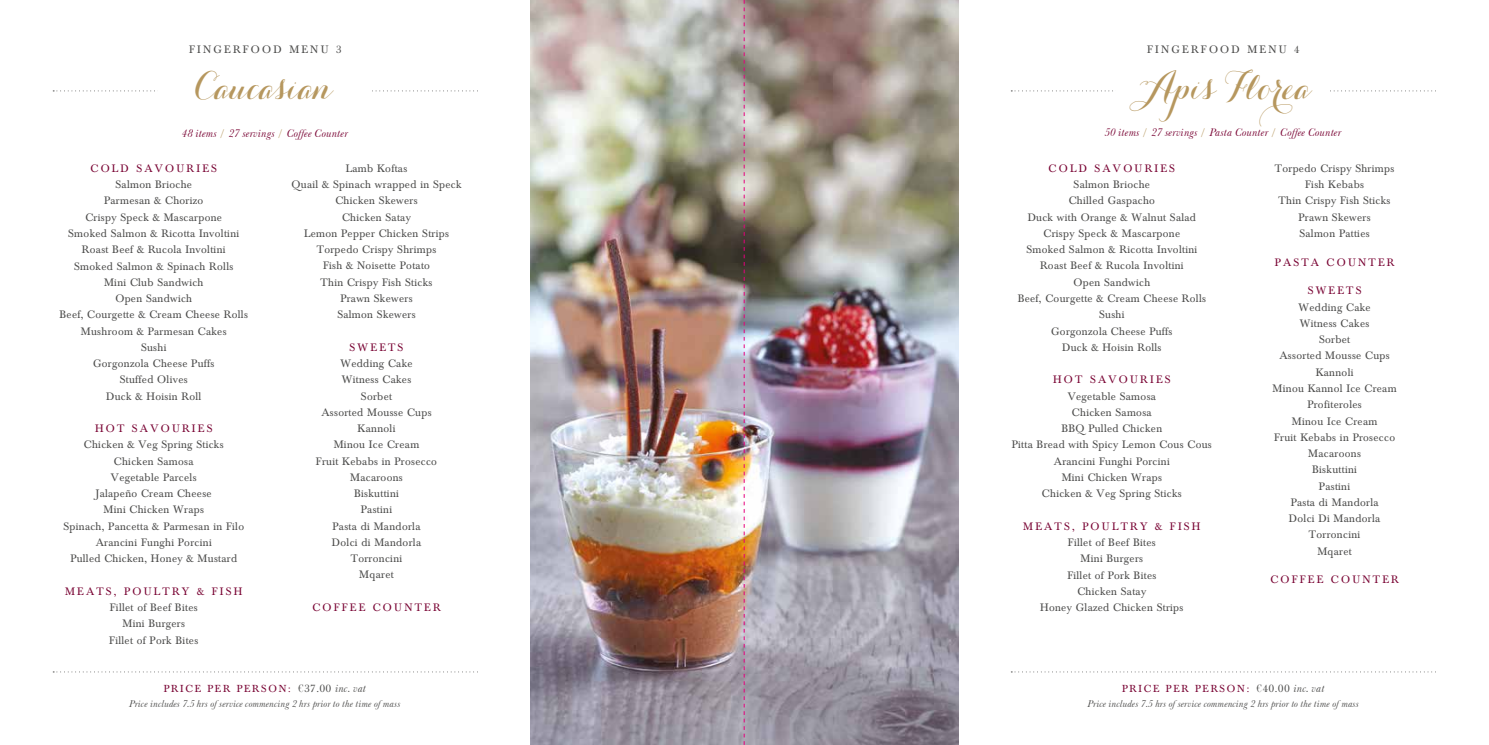
<style>
.page{position:relative;width:1489px;height:745px;background:#fff}
.page>*{position:absolute;margin:0;border:0;box-sizing:border-box;transform-origin:0 0}
.t1{font:italic 900 37.5px "Carolyna Pro";color:#b6975e;scale:.9 1}
.t2{font:11.25px/16.2px "Baskerville";letter-spacing:.03em;color:#4a4a49;text-align:center}
.t3{font:11.25px "Baskerville";letter-spacing:.2em;color:#780232}
.t4{font:italic 11.25px "Baskerville No 2 BT";color:#780232}
.t5{font:11.25px "Baskerville";letter-spacing:.2em;color:#4a4a49}
.t6{font:10.62px "Baskerville";letter-spacing:.17em;color:#780232}
.t7{font:italic 10px "Baskerville No 2 BT";color:#4a4a49}
.s1{color:#b6975e}
.s2{font-family:"Bask Old Face";font-size:11.25px;color:#4a4a49}
.s3{font-size:11.25px;color:#4a4a49}
.s4{font-family:"Baskerville No 2 BT";font-style:italic;font-size:11.25px;color:#4a4a49}
</style>
<div class="page">
<svg style="left:53px;top:91px;width:425px;height:1px"></svg>
<div style="left:158px;top:69px;width:214px;height:49px;background:#fff"></div>
<img style="left:530px;top:0;width:428px;height:744px">
<svg style="left:53px;top:671px;width:425px;height:1px"></svg>
<svg style="left:1011px;top:91px;width:425px;height:1px"></svg>
<div style="left:1116px;top:69px;width:214px;height:49px;background:#fff"></div>
<svg style="left:1011px;top:671px;width:425px;height:1px"></svg>
<svg style="left:743px;top:0;width:1px;height:744px"></svg>
<p class="t5" style="left:189px;top:43px;width:154px">FINGERFOOD MENU 3</p>
<h1 class="t1" style="left:194px;top:64px;width:172px">Caucasian</h1>
<p class="t4" style="left:182px;top:126px;width:167px">48 items <span class="s1">/</span> 27 servings <span class="s1">/</span> Coffee Counter</p>
<p class="t3" style="left:91px;top:162px;width:128px">COLD SAVOURIES</p>
<p class="t2" style="left:60px;top:176px;width:190px">Salmon Brioche<br>Parmesan &amp; Chorizo<br>Crispy Speck &amp; Mascarpone<br>Smoked Salmon &amp; Ricotta Involtini<br>Roast Beef &amp; Rucola Involtini<br>Smoked Salmon &amp; Spinach Rolls<br>Mini Club Sandwich<br>Open Sandwich<br>Beef, Courgette &amp; Cream Cheese Rolls<br>Mushroom &amp; Parmesan Cakes<br>Sushi<br>Gorgonzola Cheese Puffs<br>Stuffed Olives<br>Duck &amp; Hoisin Roll</p>
<p class="t3" style="left:95px;top:422px;width:119px">HOT SAVOURIES</p>
<p class="t2" style="left:63px;top:436px;width:182px">Chicken &amp; Veg Spring Sticks<br>Chicken Samosa<br>Vegetable Parcels<br>Jalapeño Cream Cheese<br>Mini Chicken Wraps<br>Spinach, Pancetta &amp; Parmesan in Filo<br>Arancini Funghi Porcini<br>Pulled Chicken, Honey &amp; Mustard</p>
<p class="t3" style="left:65px;top:584px;width:179px">MEATS, POULTRY &amp; FISH</p>
<p class="t2" style="left:109px;top:599px;width:90px">Fillet of Beef Bites<br>Mini Burgers<br>Fillet of Pork Bites</p>
<p class="t2" style="left:291px;top:160px;width:171px">Lamb Koftas<br>Quail &amp; Spinach wrapped in Speck<br>Chicken Skewers<br>Chicken Satay<br>Lemon Pepper Chicken Strips<br>Torpedo Crispy Shrimps<br>Fish &amp; Noisette Potato<br>Thin Crispy Fish Sticks<br>Prawn Skewers<br>Salmon Skewers</p>
<p class="t3" style="left:349px;top:340px;width:55px">SWEETS</p>
<p class="t2" style="left:316px;top:355px;width:123px">Wedding Cake<br>Witness Cakes<br>Sorbet<br>Assorted Mousse Cups<br>Kannoli<br>Minou Ice Cream<br>Fruit Kebabs in Prosecco<br>Macaroons<br>Biskuttini<br>Pastini<br>Pasta di Mandorla<br>Dolci di Mandorla<br>Torroncini<br>Mqaret</p>
<p class="t3" style="left:312px;top:600px;width:130px">COFFEE COUNTER</p>
<p class="t6" style="left:164px;top:682px;width:204px">PRICE PER PERSON: <span class="s2">€</span><span class="s3">37.00</span> <span class="s4">inc. vat</span></p>
<p class="t7" style="left:129px;top:697px;width:273px">Price includes 7.5 hrs of service commencing 2 hrs prior to the time of mass</p>
<p class="t5" style="left:1147px;top:43px;width:154px">FINGERFOOD MENU 4</p>
<h1 class="t1" style="left:1131px;top:64px;width:218px">ApisFl orea</h1>
<p class="t4" style="left:1104px;top:126px;width:238px">50 items <span class="s1">/</span> 27 servings <span class="s1">/</span> Pasta Counter <span class="s1">/</span> Coffee Counter</p>
<p class="t3" style="left:1048px;top:162px;width:128px">COLD SAVOURIES</p>
<p class="t2" style="left:1017px;top:176px;width:190px">Salmon Brioche<br>Chilled Gaspacho<br>Duck with Orange &amp; Walnut Salad<br>Crispy Speck &amp; Mascarpone<br>Smoked Salmon &amp; Ricotta Involtini<br>Roast Beef &amp; Rucola Involtini<br>Open Sandwich<br>Beef, Courgette &amp; Cream Cheese Rolls<br>Sushi<br>Gorgonzola Cheese Puffs<br>Duck &amp; Hoisin Rolls</p>
<p class="t3" style="left:1053px;top:373px;width:119px">HOT SAVOURIES</p>
<p class="t2" style="left:1011px;top:388px;width:201px">Vegetable Samosa<br>Chicken Samosa<br>BBQ Pulled Chicken<br>Pitta Bread with Spicy Lemon Cous Cous<br>Arancini Funghi Porcini<br>Mini Chicken Wraps<br>Chicken &amp; Veg Spring Sticks</p>
<p class="t3" style="left:1023px;top:519px;width:179px">MEATS, POULTRY &amp; FISH</p>
<p class="t2" style="left:1040px;top:534px;width:145px">Fillet of Beef Bites<br>Mini Burgers<br>Fillet of Pork Bites<br>Chicken Satay<br>Honey Glazed Chicken Strips</p>
<p class="t2" style="left:1274px;top:160px;width:121px">Torpedo Crispy Shrimps<br>Fish Kebabs<br>Thin Crispy Fish Sticks<br>Prawn Skewers<br>Salmon Patties</p>
<p class="t3" style="left:1274px;top:255px;width:121px">PASTA COUNTER</p>
<p class="t3" style="left:1307px;top:284px;width:55px">SWEETS</p>
<p class="t2" style="left:1272px;top:299px;width:126px">Wedding Cake<br>Witness Cakes<br>Sorbet<br>Assorted Mousse Cups<br>Kannoli<br>Minou Kannol Ice Cream<br>Profiteroles<br>Minou Ice Cream<br>Fruit Kebabs in Prosecco<br>Macaroons<br>Biskuttini<br>Pastini<br>Pasta di Mandorla<br>Dolci Di Mandorla<br>Torroncini<br>Mqaret</p>
<p class="t3" style="left:1270px;top:573px;width:130px">COFFEE COUNTER</p>
<p class="t6" style="left:1121px;top:682px;width:204px">PRICE PER PERSON: <span class="s2">€</span><span class="s3">40.00</span> <span class="s4">inc. vat</span></p>
<p class="t7" style="left:1087px;top:697px;width:273px">Price includes 7.5 hrs of service commencing 2 hrs prior to the time of mass</p>
</div>
